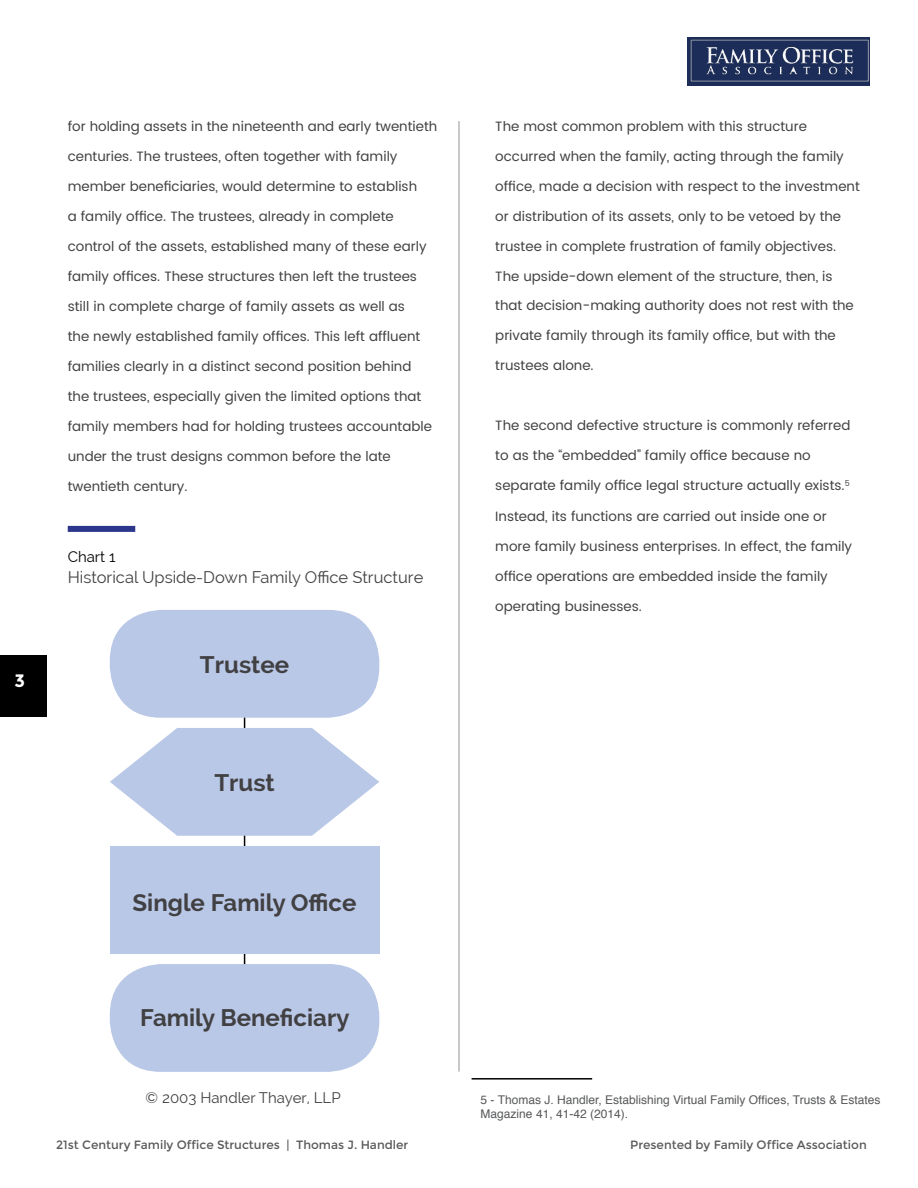
<style>
.page{position:relative;width:918px;height:1188px;background:#fff}
.page>*{position:absolute;margin:0;border:0;box-sizing:border-box;transform-origin:0 0}
.t1{font:700 24px "Raleway";color:#414042}
.t2{font:700 18px "Montserrat";color:#fff}
.t3{font:16.5px "Raleway";color:#414042}
.t4{font:15px "Raleway";color:#414042}
.t5{font:15px "Raleway";color:#000}
.t6{font:13.5px "Poppins";color:#414042}
.t7{font:12px/14.4px "Helvetica";color:#58595b}
.t8{font:12px "Montserrat";color:#58595b}
</style>
<div class="page">
<hr style="left:244px;top:619px;width:1px;height:380px;background:#000">
<div style="left:0;top:655px;width:47px;height:61px;background:#000"></div>
<div style="left:68px;top:526px;width:67px;height:6px;background:#2c378c"></div>
<div style="left:110px;top:610px;width:269px;height:108px;background:#bac8e7;border-radius:51px"></div>
<svg style="left:110px;top:728px;width:269px;height:108px"></svg>
<div style="left:110px;top:964px;width:269px;height:108px;background:#bac8e7;border-radius:51px"></div>
<div style="left:110px;top:846px;width:269px;height:108px;background:#bac8e7"></div>
<hr style="left:459px;top:121px;width:1px;height:951px;background:#939598">
<hr style="left:472px;top:1078px;width:120px;height:2px;background:#000">
<div style="left:688px;top:37px;width:182px;height:49px;background:#1b2d58"></div>
<img style="left:690px;top:39px;width:179px;height:43px">
<h2 class="t2" style="left:14px;top:670px;width:12px">3</h2>
<p class="t6" style="left:68px;top:116px;width:371px">for holding assets in the nineteenth and early twentieth</p>
<p class="t6" style="left:68px;top:146px;width:331px">centuries. The trustees, often together with family</p>
<p class="t6" style="left:68px;top:176px;width:351px">member beneficiaries, would determine to establish</p>
<p class="t6" style="left:68px;top:206px;width:327px">a family office. The trustees, already in complete</p>
<p class="t6" style="left:68px;top:236px;width:360px">control of the assets, established many of these early</p>
<p class="t6" style="left:68px;top:266px;width:351px">family offices. These structures then left the trustees</p>
<p class="t6" style="left:68px;top:296px;width:339px">still in complete charge of family assets as well as</p>
<p class="t6" style="left:68px;top:326px;width:354px">the newly established family offices. This left affluent</p>
<p class="t6" style="left:68px;top:356px;width:345px">families clearly in a distinct second position behind</p>
<p class="t6" style="left:68px;top:386px;width:355px">the trustees, especially given the limited options that</p>
<p class="t6" style="left:68px;top:416px;width:366px">family members had for holding trustees accountable</p>
<p class="t6" style="left:68px;top:446px;width:325px">under the trust designs common before the late</p>
<p class="t6" style="left:68px;top:476px;width:121px">twentieth century.</p>
<p class="t5" style="left:68px;top:548px;width:49px">Chart 1</p>
<p class="t3" style="left:68px;top:568px;width:357px">Historical Upside-Down Family Office Structure</p>
<h1 class="t1" style="left:200px;top:651px;width:91px">Trustee</h1>
<h1 class="t1" style="left:214px;top:768px;width:62px">Trust</h1>
<h1 class="t1" style="left:133px;top:889px;width:225px">Single Family Office</h1>
<h1 class="t1" style="left:140px;top:1004px;width:211px">Family Beneficiary</h1>
<p class="t4" style="left:146px;top:1089px;width:197px">© 2003 Handler Thayer, LLP</p>
<p class="t8" style="left:56px;top:1137px;width:354px">21st Century Family Office Structures | Thomas J. Handler</p>
<p class="t6" style="left:495px;top:116px;width:313px">The most common problem with this structure</p>
<p class="t6" style="left:495px;top:146px;width:350px">occurred when the family, acting through the family</p>
<p class="t6" style="left:495px;top:176px;width:366px">office, made a decision with respect to the investment</p>
<p class="t6" style="left:495px;top:206px;width:347px">or distribution of its assets, only to be vetoed by the</p>
<p class="t6" style="left:495px;top:236px;width:342px">trustee in complete frustration of family objectives.</p>
<p class="t6" style="left:495px;top:266px;width:339px">The upside-down element of the structure, then, is</p>
<p class="t6" style="left:495px;top:296px;width:360px">that decision-making authority does not rest with the</p>
<p class="t6" style="left:495px;top:326px;width:342px">private family through its family office, but with the</p>
<p class="t6" style="left:495px;top:356px;width:100px">trustees alone.</p>
<p class="t6" style="left:495px;top:416px;width:357px">The second defective structure is commonly referred</p>
<p class="t6" style="left:495px;top:446px;width:317px">to as the “embedded” family office because no</p>
<p class="t6" style="left:495px;top:476px;width:356px">separate family office legal structure actually exists.<sup>5</sup></p>
<p class="t6" style="left:495px;top:506px;width:333px">Instead, its functions are carried out inside one or</p>
<p class="t6" style="left:495px;top:536px;width:358px">more family business enterprises. In effect, the family</p>
<p class="t6" style="left:495px;top:566px;width:334px">office operations are embedded inside the family</p>
<p class="t6" style="left:495px;top:596px;width:148px">operating businesses.</p>
<p class="t7" style="left:481px;top:1093px;width:401px">5 - Thomas J. Handler, Establishing Virtual Family Offices, Trusts &amp; Estates<br>Magazine 41, 41-42 (2014).</p>
<p class="t8" style="left:630px;top:1137px;width:238px">Presented by Family Office Association</p>
</div>
